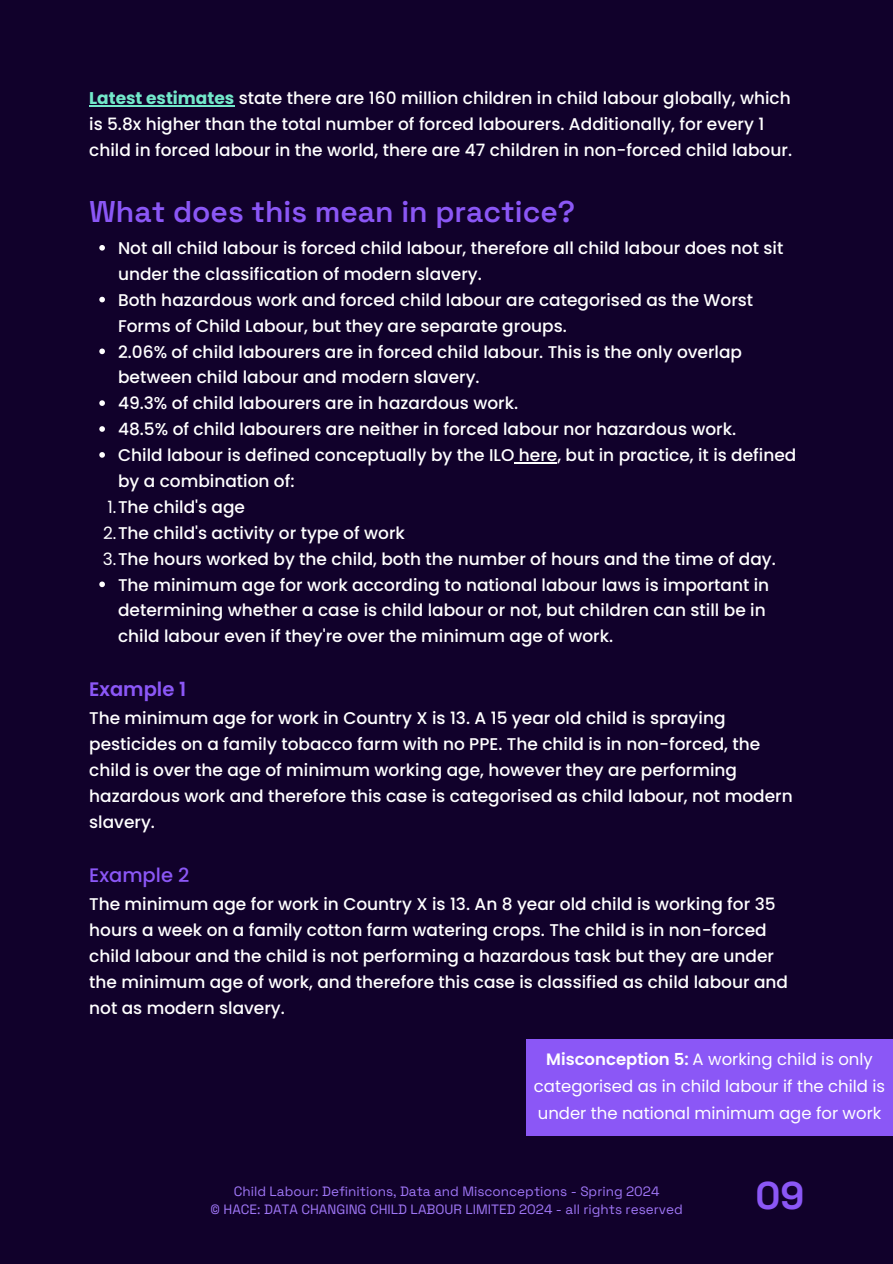
<style>
.page{position:relative;width:893px;height:1264px;background:#fff}
.page>*{position:absolute;margin:0;border:0;box-sizing:border-box;transform-origin:0 0}
.t1{font:700 38.7px "Space Grotesk";color:#8b57f6}
.t2{font:600 30px "Space Grotesk";color:#8b57f6}
.t3{font:600 19.5px "Poppins";color:#8b57f6}
.t4{font:500 19.5px "Poppins";color:#8b57f6}
.t5{font:500 16.95px/25.8px "Poppins";color:#fff}
.t6{font:16.5px/27px "Poppins";color:#fff;text-align:center}
.t7{font:13.5px/18px "Space Grotesk";color:#a077f7;text-align:center}
.s1{font-weight:700;color:#73e9ca}
.s2{font-weight:400}
.s3{font-weight:600}
</style>
<div class="page">
<div style="left:0;top:0;width:892px;height:1263px;background:#11012b"></div>
<hr style="left:89px;top:105px;width:145px;height:1px;background:#73e9ca">
<svg style="left:99px;top:245px;width:6px;height:5px"></svg>
<svg style="left:99px;top:297px;width:6px;height:5px"></svg>
<svg style="left:99px;top:348px;width:6px;height:6px"></svg>
<svg style="left:99px;top:400px;width:6px;height:6px"></svg>
<svg style="left:99px;top:426px;width:6px;height:6px"></svg>
<svg style="left:99px;top:452px;width:6px;height:5px"></svg>
<hr style="left:514px;top:462px;width:43px;height:1px;background:#fff">
<svg style="left:99px;top:581px;width:6px;height:6px"></svg>
<div style="left:525px;top:1039px;width:367px;height:96px;background:#8b57f6"></div>
<p class="t5" style="left:89px;top:85px;width:704px"><span class="s1">Latest estimates</span> state there are 160 million children in child labour globally, which is 5.8x higher than the total number of forced labourers. Additionally, for every 1 child in forced labour in the world, there are 47 children in non-forced child labour.</p>
<h2 class="t2" style="left:89px;top:193px;width:487px">What does this mean in practice?</h2>
<p class="t5" style="left:118px;top:235px;width:666px">Not all child labour is forced child labour, therefore all child labour does not sit</p>
<p class="t5" style="left:118px;top:261px;width:365px">under the classification of modern slavery.</p>
<p class="t5" style="left:118px;top:287px;width:636px">Both hazardous work and forced child labour are categorised as the Worst</p>
<p class="t5" style="left:118px;top:313px;width:450px">Forms of Child Labour, but they are separate groups.</p>
<p class="t5" style="left:118px;top:339px;width:625px">2.06% of child labourers are in forced child labour. This is the only overlap</p>
<p class="t5" style="left:118px;top:364px;width:363px">between child labour and modern slavery.</p>
<p class="t5" style="left:118px;top:390px;width:401px">49.3% of child labourers are in hazardous work.</p>
<p class="t5" style="left:118px;top:416px;width:619px">48.5% of child labourers are neither in forced labour nor hazardous work.</p>
<p class="t5" style="left:118px;top:442px;width:679px">Child labour is defined conceptually by the ILO here, but in practice, it is defined</p>
<p class="t5" style="left:118px;top:468px;width:178px">by a combination of:</p>
<p class="t5" style="left:107px;top:494px;width:139px"><span class="s2">1.</span>The child's age</p>
<p class="t5" style="left:103px;top:520px;width:303px"><span class="s2">2.</span>The child's activity or type of work</p>
<p class="t5" style="left:103px;top:546px;width:674px"><span class="s2">3.</span>The hours worked by the child, both the number of hours and the time of day.</p>
<p class="t5" style="left:118px;top:571px;width:652px">The minimum age for work according to national labour laws is important in</p>
<p class="t5" style="left:118px;top:597px;width:649px">determining whether a case is child labour or not, but children can still be in</p>
<p class="t5" style="left:118px;top:623px;width:496px">child labour even if they're over the minimum age of work.</p>
<p class="t3" style="left:89px;top:676px;width:98px">Example 1</p>
<p class="t5" style="left:89px;top:705px;width:705px">The minimum age for work in Country X is 13. A 15 year old child is spraying pesticides on a family tobacco farm with no PPE. The child is in non-forced, the child is over the age of minimum working age, however they are performing hazardous work and therefore this case is categorised as child labour, not modern slavery.</p>
<p class="t4" style="left:89px;top:861px;width:102px">Example 2</p>
<p class="t5" style="left:89px;top:891px;width:700px">The minimum age for work in Country X is 13. An 8 year old child is working for 35 hours a week on a family cotton farm watering crops. The child is in non-forced child labour and the child is not performing a hazardous task but they are under the minimum age of work, and therefore this case is classified as child labour and not as modern slavery.</p>
<p class="t6" style="left:534px;top:1045px;width:353px"><span class="s3">Misconception 5:</span> A working child is only categorised as in child labour if the child is under the national minimum age for work</p>
<p class="t7" style="left:210px;top:1182px;width:474px">Child Labour: Definitions, Data and Misconceptions - Spring 2024<br>© HACE: DATA CHANGING CHILD LABOUR LIMITED 2024 - all rights reserved</p>
<h1 class="t1" style="left:755px;top:1170px;width:50px">09</h1>
</div>
